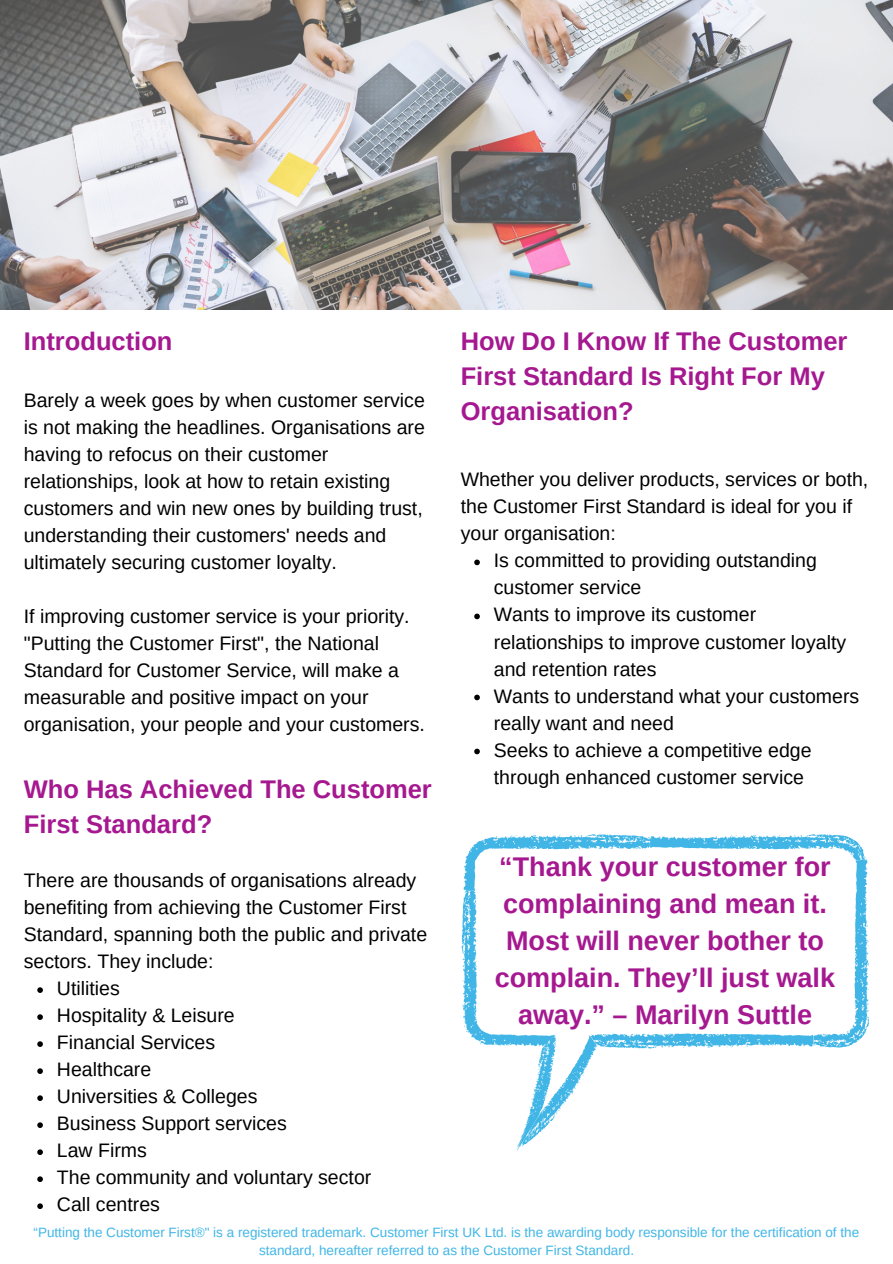
<style>
.page{position:relative;width:893px;height:1264px;background:#fff}
.page>*{position:absolute;margin:0;border:0;box-sizing:border-box;transform-origin:0 0}
.t1{font:700 27px/37.2px "Arimo";color:#a51890;text-align:center}
.t2{font:700 25.5px/34.8px "Arimo";color:#a51890}
.t3{font:19.5px/27px "Arimo";color:#000}
.t4{font:13.5px/18px "Arimo";color:#41b6e6;text-align:center}
</style>
<div class="page">
<img style="left:0;top:0;width:892px;height:309px">
<svg style="left:816px;top:834px;width:53px;height:213px"></svg>
<svg style="left:865px;top:1018px;width:4px;height:10px"></svg>
<svg style="left:867px;top:982px;width:2px;height:8px"></svg>
<svg style="left:865px;top:936px;width:3px;height:10px"></svg>
<svg style="left:840px;top:1039px;width:6px;height:2px"></svg>
<svg style="left:830px;top:839px;width:13px;height:10px"></svg>
<svg style="left:461px;top:834px;width:355px;height:317px"></svg>
<svg style="left:37px;top:987px;width:6px;height:5px"></svg>
<svg style="left:37px;top:1014px;width:6px;height:5px"></svg>
<svg style="left:37px;top:1041px;width:6px;height:5px"></svg>
<svg style="left:37px;top:1068px;width:6px;height:5px"></svg>
<svg style="left:37px;top:1095px;width:6px;height:5px"></svg>
<svg style="left:37px;top:1122px;width:6px;height:5px"></svg>
<svg style="left:37px;top:1149px;width:6px;height:5px"></svg>
<svg style="left:37px;top:1176px;width:6px;height:5px"></svg>
<svg style="left:37px;top:1203px;width:6px;height:5px"></svg>
<svg style="left:474px;top:559px;width:6px;height:6px"></svg>
<svg style="left:474px;top:613px;width:6px;height:6px"></svg>
<svg style="left:474px;top:694px;width:6px;height:6px"></svg>
<svg style="left:474px;top:748px;width:6px;height:6px"></svg>
<h1 class="t2" style="left:24px;top:324px;width:150px">Introduction</h1>
<h2 class="t3" style="left:24px;top:386px;width:402px">Barely a week goes by when customer service is not making the headlines. Organisations are having to refocus on their customer relationships, look at how to retain existing customers and win new ones by building trust, understanding their customers' needs and ultimately securing customer loyalty.</h2>
<h2 class="t3" style="left:24px;top:602px;width:402px">If improving customer service is your priority. "Putting the Customer First", the National Standard for Customer Service, will make a measurable and positive impact on your organisation, your people and your customers.</h2>
<h1 class="t2" style="left:24px;top:772px;width:409px">Who Has Achieved The Customer<br>First Standard?</h1>
<h2 class="t3" style="left:24px;top:866px;width:405px">There are thousands of organisations already benefiting from achieving the Customer First Standard, spanning both the public and private sectors. They include:</h2>
<p class="t3" style="left:57px;top:974px;width:64px">Utilities</p>
<p class="t3" style="left:57px;top:1001px;width:179px">Hospitality &amp; Leisure</p>
<p class="t3" style="left:57px;top:1028px;width:160px">Financial Services</p>
<p class="t3" style="left:57px;top:1055px;width:96px">Healthcare</p>
<p class="t3" style="left:57px;top:1082px;width:202px">Universities &amp; Colleges</p>
<p class="t3" style="left:57px;top:1109px;width:231px">Business Support services</p>
<p class="t3" style="left:57px;top:1136px;width:91px">Law Firms</p>
<p class="t3" style="left:57px;top:1163px;width:316px">The community and voluntary sector</p>
<p class="t3" style="left:57px;top:1190px;width:104px">Call centres</p>
<h1 class="t2" style="left:460px;top:324px;width:388px">How Do I Know If The Customer<br>First Standard Is Right For My<br>Organisation?</h1>
<h2 class="t3" style="left:460px;top:466px;width:409px">Whether you deliver products, services or both, the Customer First Standard is ideal for you if your organisation:</h2>
<p class="t3" style="left:494px;top:547px;width:324px">Is committed to providing outstanding customer service</p>
<p class="t3" style="left:494px;top:601px;width:354px">Wants to improve its customer relationships to improve customer loyalty and retention rates</p>
<p class="t3" style="left:494px;top:682px;width:367px">Wants to understand what your customers really want and need</p>
<p class="t3" style="left:494px;top:736px;width:319px">Seeks to achieve a competitive edge through enhanced customer service</p>
<h1 class="t1" style="left:494px;top:847px;width:342px">“Thank your customer for complaining and mean it.<br>Most will never bother to complain. They’ll just walk away.” – Marilyn Suttle</h1>
<p class="t4" style="left:34px;top:1222px;width:827px">“Putting the Customer First®" is a registered trademark. Customer First UK Ltd. is the awarding body responsible for the certification of the standard, hereafter referred to as the Customer First Standard.</p>
</div>
